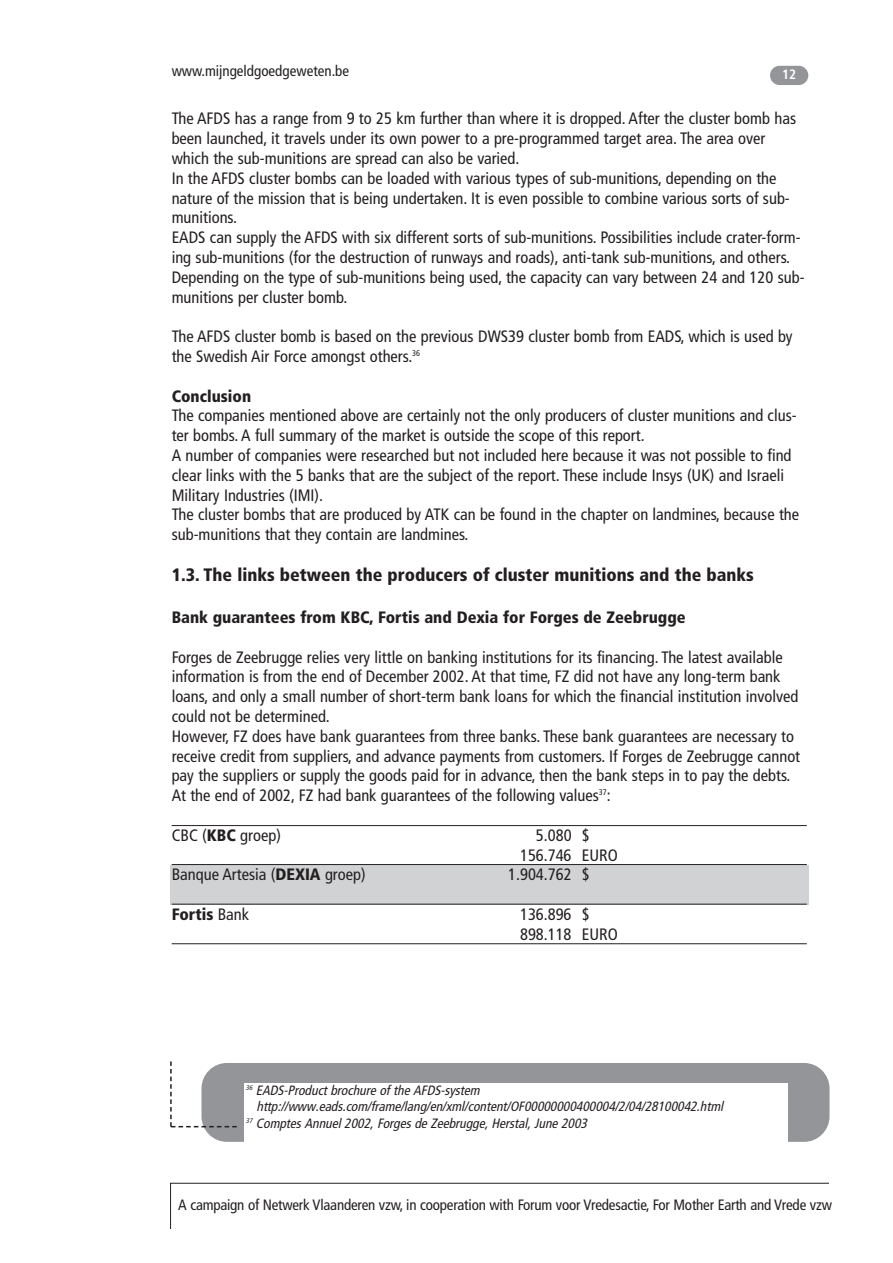
<style>
.page{position:relative;width:893px;height:1263px;background:#fff}
.page>*{position:absolute;margin:0;border:0;box-sizing:border-box;transform-origin:0 0}
.t1{font:900 condensed 18px "Frutiger";color:#231f20}
.t2{font:condensed 16.5px/19.8px "Frutiger";color:#231f20}
.t3{font:900 condensed 16.5px "Frutiger";color:#231f20}
.t4{font:condensed 15px "Frutiger";letter-spacing:-.015em;color:#231f20}
.t5{font:italic condensed 13.5px "Frutiger";color:#231f20}
.t6{font:700 condensed 13.5px "Frutiger";color:#fff}
.s1{font-weight:900}
.s2{font-weight:400}
</style>
<div class="page">
<div style="left:170px;top:865px;width:638px;height:39px;background:#d1d2d4"></div>
<hr style="left:172px;top:825px;width:634px;height:1px;background:#231f20">
<hr style="left:172px;top:864px;width:634px;height:1px;background:#231f20">
<hr style="left:172px;top:904px;width:634px;height:1px;background:#231f20">
<hr style="left:172px;top:943px;width:634px;height:1px;background:#231f20">
<div style="left:201px;top:1063px;width:628px;height:79px;background:#939598;border-radius:26px"></div>
<svg style="left:170px;top:1061px;width:67px;height:66px"></svg>
<div style="left:244px;top:1084px;width:543px;height:61px;background:#fff"></div>
<div style="left:770px;top:66px;width:38px;height:19px;background:#939598;border-radius:10px"></div>
<div style="left:170px;top:1183px;width:672px;height:54px;border:1px solid #231f20"></div>
<div style="left:162px;top:1229px;width:682px;height:18px;background:#fff"></div>
<div style="left:829px;top:1178px;width:20px;height:74px;background:#fff"></div>
<p class="t4" style="left:172px;top:65px;width:179px">www.mijngeldgoedgeweten.be</p>
<p class="t6" style="left:782px;top:69px;width:16px">12</p>
<p class="t2" style="left:172px;top:110px;width:634px">The AFDS has a range from 9 to 25 km further than where it is dropped. After the cluster bomb has been launched, it travels under its own power to a pre-programmed target area. The area over which the sub-munitions are spread can also be varied.<br>In the AFDS cluster bombs can be loaded with various types of sub-munitions, depending on the nature of the mission that is being undertaken. It is even possible to combine various sorts of sub&shy;munitions.<br>EADS can supply the AFDS with six different sorts of sub-munitions. Possibilities include crater-form&shy;ing sub-munitions (for the destruction of runways and roads), anti-tank sub-munitions, and others.<br>Depending on the type of sub-munitions being used, the capacity can vary between 24 and 120 sub&shy;munitions per cluster bomb.</p>
<p class="t2" style="left:172px;top:328px;width:622px">The AFDS cluster bomb is based on the previous DWS39 cluster bomb from EADS, which is used by the Swedish Air Force amongst others.<sup>36</sup></p>
<p class="t3" style="left:172px;top:389px;width:81px">Conclusion</p>
<p class="t2" style="left:172px;top:407px;width:629px">The companies mentioned above are certainly not the only producers of cluster munitions and clus&shy;ter bombs. A full summary of the market is outside the scope of this report.<br>A number of companies were researched but not included here because it was not possible to find clear links with the 5 banks that are the subject of the report. These include Insys (UK) and Israeli Military Industries (IMI).<br>The cluster bombs that are produced by ATK can be found in the chapter on landmines, because the sub-munitions that they contain are landmines.</p>
<p class="t1" style="left:172px;top:567px;width:583px">1.3. The links between the producers of cluster munitions and the banks</p>
<p class="t3" style="left:172px;top:611px;width:515px">Bank guarantees from KBC, Fortis and Dexia for Forges de Zeebrugge</p>
<p class="t2" style="left:172px;top:648px;width:630px">Forges de Zeebrugge relies very little on banking institutions for its financing. The latest available information is from the end of December 2002. At that time, FZ did not have any long-term bank loans, and only a small number of short-term bank loans for which the financial institution involved could not be determined.<br>However, FZ does have bank guarantees from three banks. These bank guarantees are necessary to receive credit from suppliers, and advance payments from customers. If Forges de Zeebrugge cannot pay the suppliers or supply the goods paid for in advance, then the bank steps in to pay the debts.<br>At the end of 2002, FZ had bank guarantees of the following values<sup>37</sup>:</p>
<p class="t2" style="left:172px;top:827px;width:111px">CBC (<span class="s1">KBC</span> groep)</p>
<p class="t2" style="left:520px;top:827px;width:99px;text-indent:16px">5.080 $<br>156.746 EURO</p>
<p class="t2" style="left:172px;top:866px;width:195px">Banque Artesia (<span class="s1">DEXIA</span> groep)</p>
<p class="t2" style="left:508px;top:866px;width:83px">1.904.762 $</p>
<p class="t3" style="left:172px;top:908px;width:79px">Fortis <span class="s2">Bank</span></p>
<p class="t2" style="left:520px;top:906px;width:99px">136.896 $<br>898.118 EURO</p>
<p class="t5" style="left:246px;top:1085px;width:238px"><sup>36</sup> EADS-Productbrochure of the AFDS-system</p>
<p class="t5" style="left:256px;top:1101px;width:471px">http://www.eads.com/frame/lang/en/xml/content/OF00000000400004/2/04/28100042.html</p>
<p class="t5" style="left:246px;top:1117px;width:345px"><sup>37</sup> ComptesAnnuel2002,Forgesde Zeebrugge,Herstal,June 2003</p>
<p class="t4" style="left:178px;top:1198px;width:655px">A campaign of Netwerk Vlaanderen vzw, in cooperation with Forum voor Vredesactie, For Mother Earth and Vrede vzw</p>
</div>
